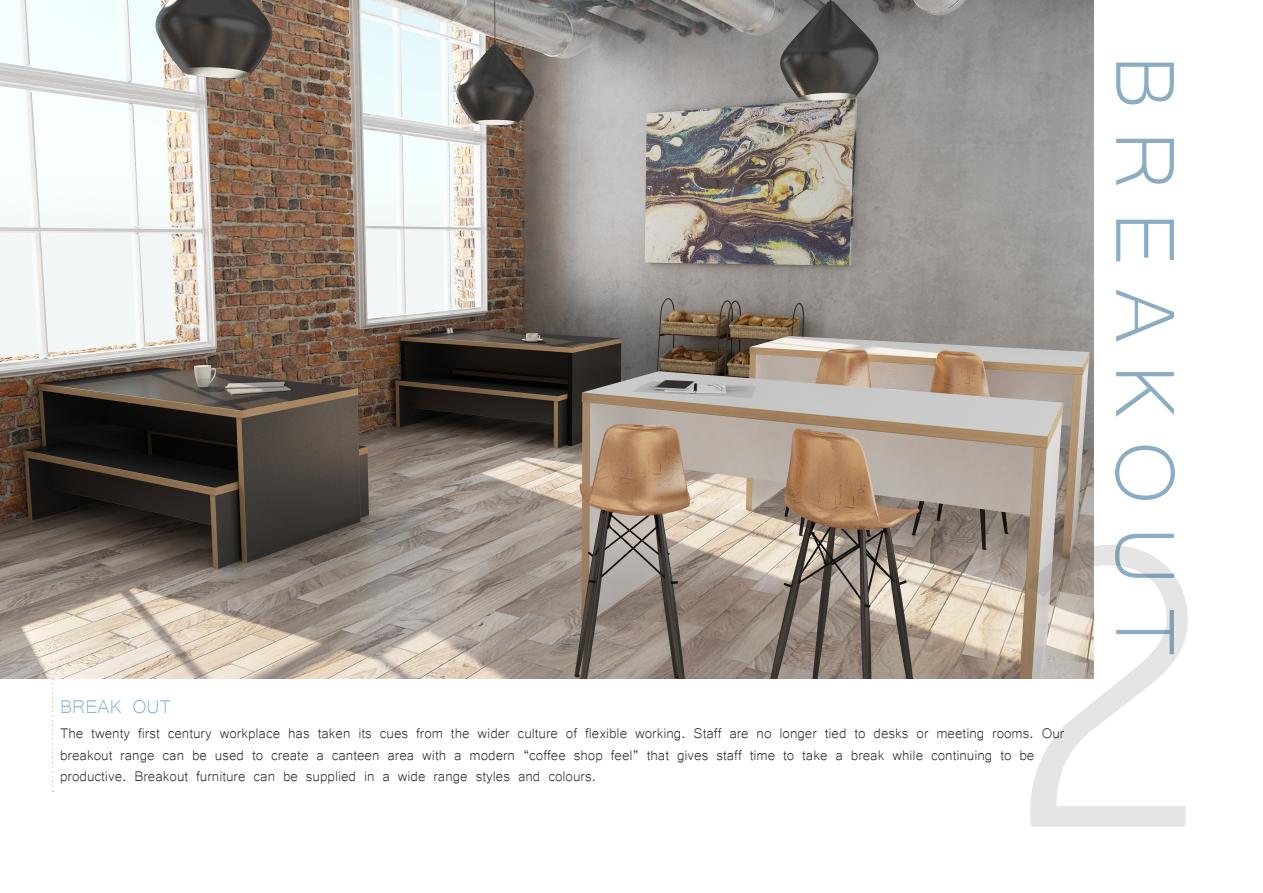
<style>
.page{position:relative;width:1263px;height:893px;background:#fff}
.page>*{position:absolute;margin:0;border:0;box-sizing:border-box;transform-origin:0 0}
.t1{font:517.5px "Microsoft Yi Baiti";color:#535355;scale:1.04 1}
.t2{font:108px "Microsoft Yi Baiti";letter-spacing:.2em;color:#8badc4}
.t3{font:24px "Microsoft Yi Baiti";color:#87b5d2}
.t4{font:18px/21.6px "Microsoft Yi Baiti";color:#231f20}
</style>
<div class="page">
<img style="left:0;top:0;width:1094px;height:678px">
<svg style="left:52px;top:678px;width:1px;height:114px"></svg>
<p class="t2" style="left:1208px;top:55px;width:604px;rotate:90deg">BREAKOUT</p>
<h1 class="t1" style="left:969px;top:385px;width:268px">2</h1>
<p class="t3" style="left:60px;top:692px;width:112px">BREAK OUT</p>
<p class="t4" style="left:60px;top:721px;width:1006px">The twenty first century workplace has taken its cues from the wider culture of flexible working. Staff are no longer tied to desks or meeting rooms. Our breakout range can be used to create a canteen area with a modern “coffee shop feel” that gives staff time to take a break while continuing to be</p>
<p class="t4" style="left:60px;top:764px;width:537px">productive. Breakout furniture can be supplied in a wide range styles and colours.</p>
</div>
